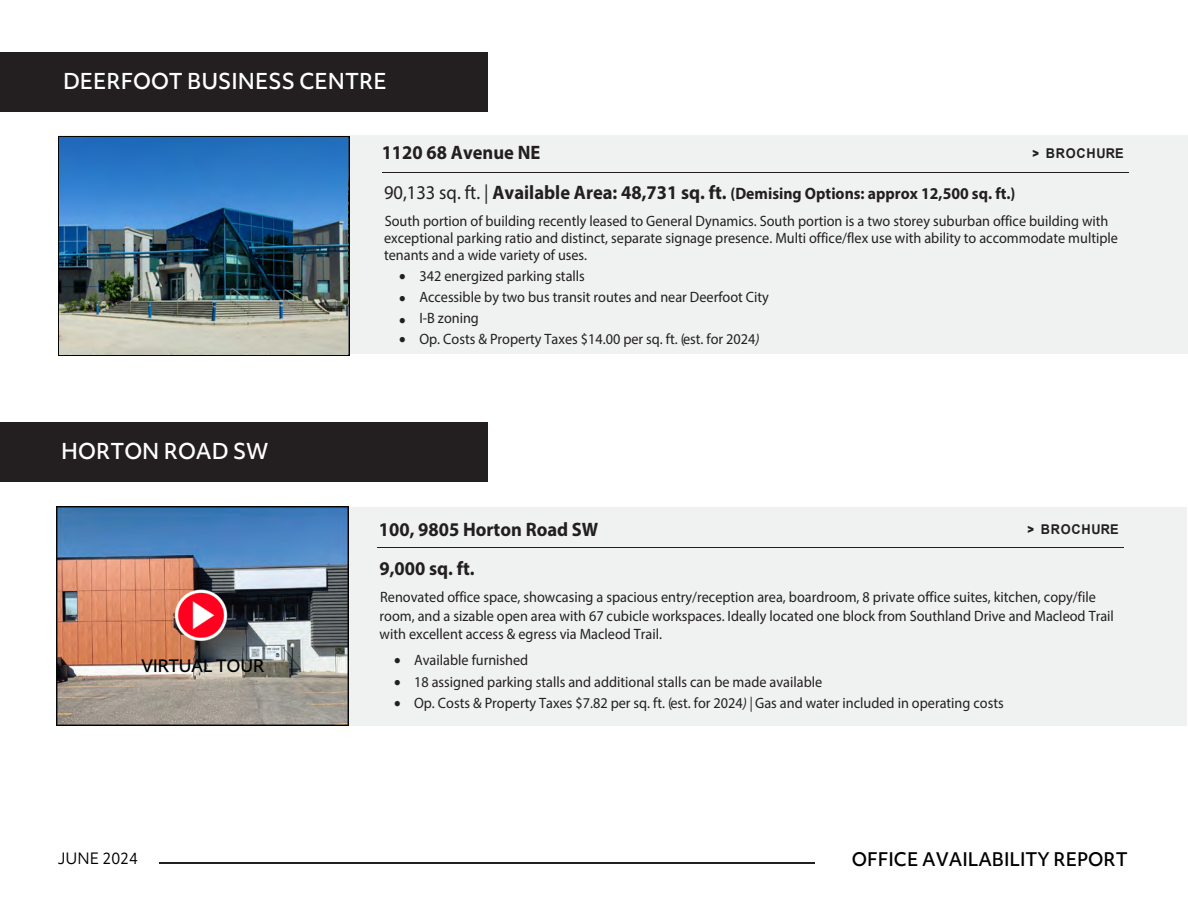
<style>
.page{position:relative;width:1188px;height:918px;background:#fff}
.page>*{position:absolute;margin:0;border:0;box-sizing:border-box;transform-origin:0 0}
.t1{font:500 21px "Objektiv Mk 1";color:#fff;scale:.95 1}
.t2{font:700 19.5px/39.2px "Myriad Pro";color:#231f20;scale:.95 1}
.t3{font:500 18px "Objektiv Mk 1";color:#000;scale:.95 1}
.t4{font:500 18px "Quire Sans Pro";color:#000}
.t5{font:700 16.5px "Myriad Pro";color:#231f20;scale:.95 1}
.t6{font:15px/21.1px "Myriad Pro";color:#231f20;scale:.95 1}
.t7{font:15px "Objektiv Mk 1";color:#000;scale:.95 1}
.t8{font:15px/21.8px "Symbol";color:#231f20;text-align:justify;scale:.95 1}
.t9{font:700 13.5px "Arial";letter-spacing:.06em;color:#231f20;scale:.95 1}
.s1{font-weight:400;font-size:19.5px}
.s2{font-size:19.5px}
.s3{font-family:"Objektiv Mk 1";font-weight:800}
.s4{font-style:inherit}
.s5{font-style:italic}
</style>
<div class="page">
<hr style="left:159px;top:863px;width:656px;height:1px;background:#231f20">
<div style="left:59px;top:135px;width:1129px;height:219px;background:#f0f1f1"></div>
<div style="left:0;top:52px;width:488px;height:59px;background:#231f20"></div>
<hr style="left:382px;top:172px;width:747px;height:1px;background:#231f20">
<img style="left:59px;top:138px;width:288px;height:217px">
<div style="left:0;top:422px;width:488px;height:60px;background:#231f20"></div>
<div style="left:57px;top:507px;width:1129px;height:219px;background:#f0f1f1"></div>
<img style="left:57px;top:507px;width:292px;height:219px">
<hr style="left:378px;top:547px;width:746px;height:1px;background:#231f20">
<img style="left:175px;top:589px;width:52px;height:53px">
<h1 class="t1" style="left:63px;top:66px;width:342px">DEERFOOT BUSINESS CENTRE</h1>
<h2 class="t2" style="left:382px;top:132px;width:169px">1120 68 Avenue NE</h2>
<p class="t5" style="left:384px;top:183px;width:666px"><span class="s1">90,133 sq. ft. |</span> <span class="s2">Available Area: 48,731 sq. ft.</span> (Demising Options: approx 12,500 sq. ft.)</p>
<p class="t6" style="left:384px;top:212px;width:774px;line-height:17.4px">South portion of building recently leased to General Dynamics. South portion is a two storey suburban office building with exceptional parking ratio and distinct, separate signage presence. Multi office/flex use with ability to accommodate multiple tenants and a wide variety of uses.</p>
<p class="t9" style="left:1031px;top:143px;width:99px"><span class="s3">&gt;</span> BROCH<span class="s4">URE</span></p>
<h1 class="t1" style="left:61px;top:437px;width:220px">HORTON ROAD SW</h1>
<p class="t4" style="left:142px;top:655px;width:124px">VIRTUAL TOUR</p>
<p class="t8" style="left:399px;top:265px;width:8px">• • •</p>
<p class="t6" style="left:419px;top:265px;width:369px">342 energized parking stalls<br>Accessible by two bus transit routes and near Deerfoot City I-B zoning<br>Op. Costs &amp; Property Taxes $14.00 per sq. ft. (est. for 2024<span class="s5">)</span></p>
<p class="t8" style="left:399px;top:328px;width:8px">•</p>
<h2 class="t2" style="left:379px;top:510px;width:233px">100, 9805 Horton Road SW<br>9,000 sq. ft.</h2>
<p class="t6" style="left:380px;top:588px;width:775px;line-height:18.3px">Renovated office space, showcasing a spacious entry/reception area, boardroom, 8 private office suites, kitchen, copy/file room, and a sizable open area with 67 cubicle workspaces. Ideally located one block from Southland Drive and Macleod Trail with excellent access &amp; egress via Macleod Trail.</p>
<p class="t9" style="left:1026px;top:519px;width:99px"><span class="s3">&gt;</span> BROCH<span class="s4">URE</span></p>
<p class="t6" style="left:394px;top:649px;width:143px">• Available furnished</p>
<p class="t6" style="left:394px;top:671px;width:452px">• 18 assigned parking stalls and additional stalls can be made available</p>
<p class="t6" style="left:394px;top:693px;width:643px">• Op. Costs &amp; Property Taxes $7.82 per sq. ft. (est. for 2024<span class="s5">) |</span> Gas and water included in operating costs</p>
<p class="t7" style="left:58px;top:848px;width:86px">JUNE <span class="s4">2024</span></p>
<p class="t3" style="left:852px;top:847px;width:292px">OFFICE AVAILABILITY REPORT</p>
</div>
